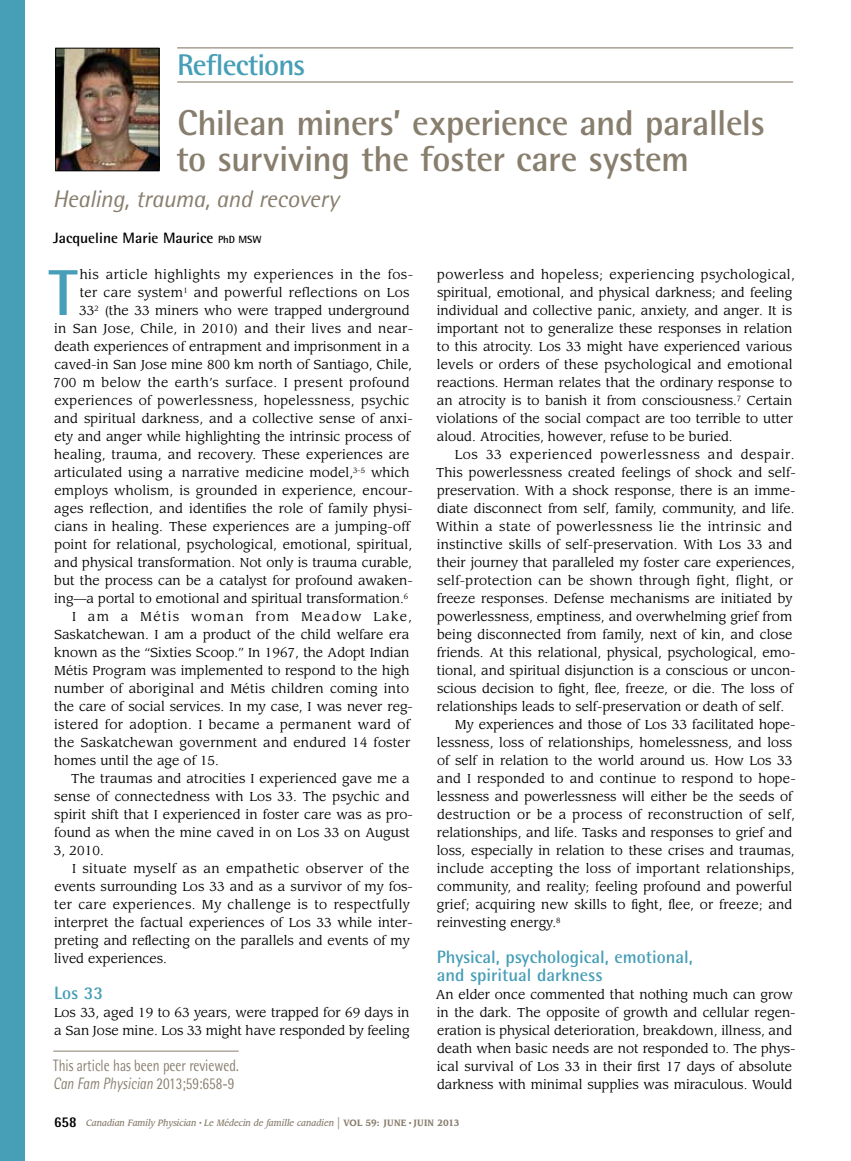
<style>
.page{position:relative;width:851px;height:1161px;background:#fff}
.page>*{position:absolute;margin:0;border:0;box-sizing:border-box;transform-origin:0 0}
.t1{font:700 64.95px "Rotis Semi Sans Std";color:#479eb7}
.t2{font:700 36px/36px "Rotis Semi Sans Std";letter-spacing:-.015em;color:#887e6e}
.t3{font:700 30px "Rotis Semi Sans Std";letter-spacing:-.03em;color:#479eb7}
.t4{font:italic 24px "Rotis Semi Sans Std";letter-spacing:-.01em;color:#887e6e}
.t5{font:700 18px/18px "Rotis Semi Sans Std";color:#479eb7}
.t6{font:16.5px/18px "Rotis Semi Sans Std";color:#887e6e;scale:.8 1}
.t7{font:700 15px "Rotis Semi Sans Std";color:#000}
.t8{font:12.75px/18px "Leawood Std";color:#000}
.t9{font:12.75px "Leawood Std";letter-spacing:.03em;color:#000}
.t10{font:12.75px "Leawood Std";letter-spacing:.025em;color:#000}
.t11{font:12.75px "Leawood Std";letter-spacing:.02em;color:#000}
.t12{font:12.75px "Leawood Std";letter-spacing:.035em;color:#000}
.t13{font:12.75px "Leawood Std";letter-spacing:.05em;color:#000}
.t14{font:12.75px "Leawood Std";letter-spacing:.1em;color:#000}
.t15{font:italic 500 9px "Leawood Std";color:#887e6e;scale:.9 1}
.s1{font-size:10.5px}
.s2{font-style:italic}
.s3{font-family:"Rotis Semi Sans Std";font-weight:800;font-style:normal;font-size:15px;color:#000}
.s4{font-weight:400;font-style:normal;font-size:15px}
.s5{font-weight:700;font-style:normal}
.s6{font-family:"Times New Roman";font-weight:400;font-style:normal}
</style>
<div class="page">
<div style="left:0;top:0;width:24px;height:1161px;background:#479eb7"></div>
<hr style="left:177px;top:47px;width:616px;height:1px;background:#887e6e">
<hr style="left:177px;top:81px;width:616px;height:2px;background:#887e6e">
<hr style="left:53px;top:1051px;width:186px;height:1px;background:#887e6e">
<img style="left:57px;top:50px;width:100px;height:119px">
<div style="left:55px;top:48px;width:104px;height:123px;border:1px solid #000"></div>
<h3 class="t3" style="left:177px;top:47px;width:130px">Reflections</h3>
<h2 class="t2" style="left:176px;top:104px;width:590px">Chilean miners’ experience and parallels to surviving the foster care system</h2>
<h3 class="t4" style="left:53px;top:184px;width:288px">Healing, trauma, and recovery</h3>
<p class="t7" style="left:53px;top:229px;width:210px">Jacqueline Marie Maurice <span class="s1">PhD MSW</span></p>
<h1 class="t1" style="left:49px;top:253px;width:30px">T</h1>
<p class="t12" style="left:80px;top:267px;width:335px">his article highlights my experiences in the fos-</p>
<p class="t8" style="left:436px;top:266px;width:360px">powerless and hopeless; experiencing psychological, spiritual, emotional, and physical darkness; and feeling individual and collective panic, anxiety, and anger. It is important not to generalize these responses in relation to this atrocity. Los 33 might have experienced various levels or orders of these psychological and emotional reactions. Herman relates that the ordinary response to an atrocity is to banish it from consciousness.<sup>7</sup> Certain violations of the social compact are too terrible to utter aloud. Atrocities, however, refuse to be buried.</p>
<p class="t13" style="left:454px;top:447px;width:341px">Los 33 experienced powerlessness and despair.</p>
<p class="t8" style="left:436px;top:464px;width:361px">This powerlessness created feelings of shock and self-</p>
<p class="t8" style="left:437px;top:482px;width:360px">preservation. With a shock response, there is an imme-</p>
<p class="t8" style="left:437px;top:500px;width:359px">diate disconnect from self, family, community, and life.</p>
<p class="t9" style="left:436px;top:519px;width:357px">Within a state of powerlessness lie the intrinsic and</p>
<p class="t8" style="left:437px;top:536px;width:357px">instinctive skills of self-preservation. With Los 33 and</p>
<p class="t8" style="left:437px;top:554px;width:359px">their journey that paralleled my foster care experiences,</p>
<p class="t11" style="left:437px;top:573px;width:357px">self-protection can be shown through fight, flight, or</p>
<p class="t8" style="left:437px;top:590px;width:357px">freeze responses. Defense mechanisms are initiated by</p>
<p class="t8" style="left:437px;top:608px;width:356px">powerlessness, emptiness, and overwhelming grief from</p>
<p class="t8" style="left:437px;top:626px;width:357px">being disconnected from family, next of kin, and close</p>
<p class="t8" style="left:437px;top:644px;width:360px">friends. At this relational, physical, psychological, emo-</p>
<p class="t8" style="left:437px;top:662px;width:360px">tional, and spiritual disjunction is a conscious or uncon-</p>
<p class="t8" style="left:437px;top:680px;width:357px">scious decision to fight, flee, freeze, or die. The loss of</p>
<p class="t8" style="left:437px;top:698px;width:349px">relationships leads to self-preservation or death of self.</p>
<p class="t8" style="left:454px;top:716px;width:342px">My experiences and those of Los 33 facilitated hope-</p>
<p class="t8" style="left:437px;top:734px;width:357px">lessness, loss of relationships, homelessness, and loss</p>
<p class="t8" style="left:437px;top:752px;width:357px">of self in relation to the world around us. How Los 33</p>
<p class="t8" style="left:437px;top:770px;width:360px">and I responded to and continue to respond to hope-</p>
<p class="t8" style="left:437px;top:788px;width:357px">lessness and powerlessness will either be the seeds of</p>
<p class="t10" style="left:437px;top:807px;width:359px">destruction or be a process of reconstruction of self,</p>
<p class="t8" style="left:437px;top:824px;width:357px">relationships, and life. Tasks and responses to grief and</p>
<p class="t8" style="left:437px;top:842px;width:359px">loss, especially in relation to these crises and traumas,</p>
<p class="t11" style="left:437px;top:861px;width:359px">include accepting the loss of important relationships,</p>
<p class="t8" style="left:437px;top:878px;width:356px">community, and reality; feeling profound and powerful</p>
<p class="t8" style="left:437px;top:896px;width:357px">grief; acquiring new skills to fight, flee, or freeze; and</p>
<p class="t8" style="left:437px;top:914px;width:125px">reinvesting energy.<sup>8</sup></p>
<h3 class="t5" style="left:437px;top:948px;width:257px">Physical, psychological, emotional, and spiritual darkness</h3>
<p class="t8" style="left:435px;top:986px;width:361px">An elder once commented that nothing much can grow in the dark. The opposite of growth and cellular regen&shy;eration is physical deterioration, breakdown, illness, and death when basic needs are not responded to. The phys&shy;ical survival of Los 33 in their first 17 days of absolute darkness with minimal supplies was miraculous. Would</p>
<p class="t10" style="left:80px;top:285px;width:331px">ter care system<sup>1</sup> and powerful reflections on Los</p>
<p class="t8" style="left:79px;top:302px;width:332px">33<sup>2</sup> (the 33 miners who were trapped underground</p>
<p class="t10" style="left:54px;top:321px;width:360px">in San Jose, Chile, in 2010) and their lives and near-</p>
<p class="t8" style="left:54px;top:338px;width:357px">death experiences of entrapment and imprisonment in a</p>
<p class="t8" style="left:54px;top:356px;width:359px">caved-in San Jose mine 800 km north of Santiago, Chile,</p>
<p class="t9" style="left:53px;top:375px;width:358px">700 m below the earth’s surface. I present profound</p>
<p class="t10" style="left:54px;top:393px;width:356px">experiences of powerlessness, hopelessness, psychic</p>
<p class="t8" style="left:54px;top:410px;width:360px">and spiritual darkness, and a collective sense of anxi-</p>
<p class="t8" style="left:54px;top:428px;width:357px">ety and anger while highlighting the intrinsic process of</p>
<p class="t8" style="left:54px;top:446px;width:356px">healing, trauma, and recovery. These experiences are</p>
<p class="t8" style="left:54px;top:464px;width:357px">articulated using a narrative medicine model,<sup>3-5</sup> which</p>
<p class="t11" style="left:54px;top:483px;width:360px">employs wholism, is grounded in experience, encour-</p>
<p class="t8" style="left:54px;top:500px;width:360px">ages reflection, and identifies the role of family physi-</p>
<p class="t8" style="left:54px;top:518px;width:357px">cians in healing. These experiences are a jumping-off</p>
<p class="t8" style="left:54px;top:536px;width:359px">point for relational, psychological, emotional, spiritual,</p>
<p class="t8" style="left:54px;top:554px;width:359px">and physical transformation. Not only is trauma curable,</p>
<p class="t8" style="left:54px;top:572px;width:360px">but the process can be a catalyst for profound awaken-</p>
<p class="t8" style="left:54px;top:590px;width:356px">ing—a portal to emotional and spiritual transformation.<sup>6</sup></p>
<p class="t14" style="left:72px;top:609px;width:341px">I am a Métis woman from Meadow Lake,</p>
<p class="t8" style="left:54px;top:626px;width:357px">Saskatchewan. I am a product of the child welfare era</p>
<p class="t8" style="left:54px;top:644px;width:357px">known as the “Sixties Scoop.” In 1967, the Adopt Indian</p>
<p class="t8" style="left:54px;top:662px;width:357px">Métis Program was implemented to respond to the high</p>
<p class="t8" style="left:54px;top:680px;width:356px">number of aboriginal and Métis children coming into</p>
<p class="t8" style="left:54px;top:698px;width:360px">the care of social services. In my case, I was never reg-</p>
<p class="t9" style="left:54px;top:717px;width:357px">istered for adoption. I became a permanent ward of</p>
<p class="t8" style="left:54px;top:734px;width:357px">the Saskatchewan government and endured 14 foster</p>
<p class="t8" style="left:54px;top:752px;width:166px">homes until the age of 15.</p>
<p class="t8" style="left:71px;top:770px;width:340px">The traumas and atrocities I experienced gave me a</p>
<p class="t8" style="left:54px;top:788px;width:356px">sense of connectedness with Los 33. The psychic and</p>
<p class="t8" style="left:54px;top:806px;width:360px">spirit shift that I experienced in foster care was as pro-</p>
<p class="t8" style="left:54px;top:824px;width:357px">found as when the mine caved in on Los 33 on August</p>
<p class="t8" style="left:54px;top:842px;width:52px">3, 2010.</p>
<p class="t9" style="left:72px;top:861px;width:339px">I situate myself as an empathetic observer of the</p>
<p class="t8" style="left:54px;top:878px;width:360px">events surrounding Los 33 and as a survivor of my fos-</p>
<p class="t9" style="left:54px;top:897px;width:357px">ter care experiences. My challenge is to respectfully</p>
<p class="t8" style="left:54px;top:914px;width:360px">interpret the factual experiences of Los 33 while inter-</p>
<p class="t8" style="left:54px;top:932px;width:357px">preting and reflecting on the parallels and events of my</p>
<p class="t8" style="left:54px;top:950px;width:114px">lived experiences.</p>
<h3 class="t5" style="left:54px;top:984px;width:51px">Los 33</h3>
<p class="t8" style="left:54px;top:1004px;width:357px">Los 33, aged 19 to 63 years, were trapped for 69 days in a San Jose mine. Los 33 might have responded by feeling</p>
<p class="t6" style="left:53px;top:1056px;width:233px">This article has been peer reviewed.<br><span class="s2">Can Fam Physician</span> 2013;59:658-9</p>
<p class="t15" style="left:54px;top:1118px;width:452px"><span class="s3">658</span> Canadian Family Physician <sup>•</sup> Le Médecin de famille canadien <span class="s4">|</span> <span class="s5">VOL 59: JUNE</span> <span class="s6">•</span> <span class="s5">JUIN 2013</span></p>
</div>
